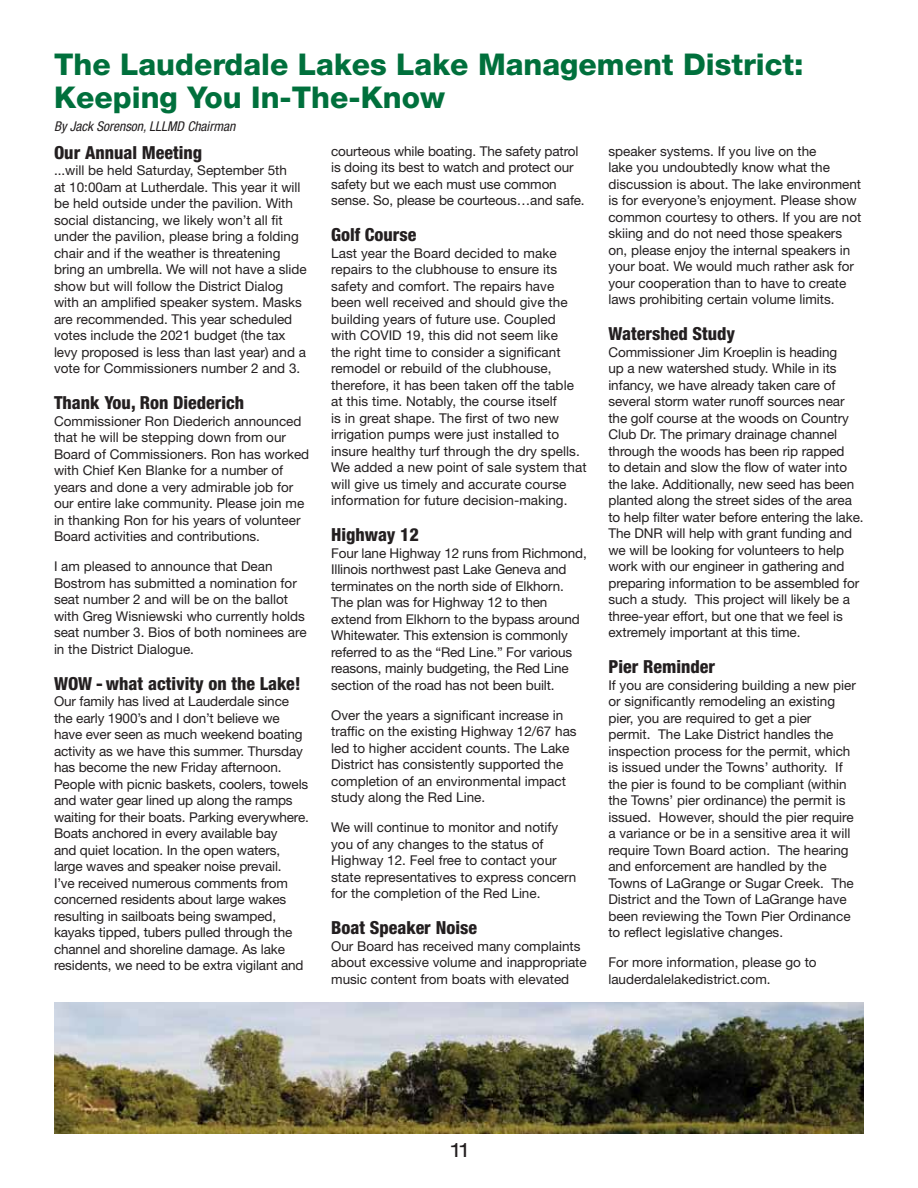
<style>
.page{position:relative;width:918px;height:1188px;background:#fff}
.page>*{position:absolute;margin:0;border:0;box-sizing:border-box;transform-origin:0 0}
.t1{font:800 30px/33px "Helvetica Neue LT Std";color:#00703c}
.t2{font:expanded 19.5px "Helvetica Neue LT Std";color:#231f20}
.t3{font:800 condensed 18px "Helvetica Neue LT Std";color:#231f20}
.t4{font:13.5px/16.5px "Helvetica Neue LT Std";color:#231f20}
.t5{font:italic condensed 13.5px "Helvetica Neue LT Std";color:#231f20}
</style>
<div class="page">
<img style="left:54px;top:1002px;width:810px;height:132px">
<h1 class="t1" style="left:54px;top:48px;width:751px">The Lauderdale Lakes Lake Management District:<br>Keeping You In-The-Know</h1>
<p class="t5" style="left:54px;top:118px;width:183px">By Jack Sorenson, LLLMD Chairman</p>
<h3 class="t3" style="left:54px;top:141px;width:150px">Our Annual Meeting</h3>
<p class="t4" style="left:54px;top:162px;width:254px">...will be held Saturday, September 5th<br>at 10:00am at Lutherdale. This year it will be held outside under the pavilion. With social distancing, we likely won’t all fit under the pavilion, please bring a folding chair and if the weather is threatening bring an umbrella. We will not have a slide show but will follow the District Dialog with an amplified speaker system. Masks are recommended. This year scheduled votes include the 2021 budget (the tax levy proposed is less than last year) and a vote for Commissioners number 2 and 3.</p>
<h3 class="t3" style="left:54px;top:392px;width:192px">Thank You, Ron Diederich</h3>
<p class="t4" style="left:54px;top:413px;width:257px">Commissioner Ron Diederich announced that he will be stepping down from our Board of Commissioners. Ron has worked with Chief Ken Blanke for a number of years and done a very admirable job for our entire lake community. Please join me in thanking Ron for his years of volunteer Board activities and contributions.</p>
<p class="t4" style="left:54px;top:558px;width:254px">I am pleased to announce that Dean Bostrom has submitted a nomination for seat number 2 and will be on the ballot with Greg Wisniewski who currently holds seat number 3. Bios of both nominees are in the District Dialogue.</p>
<h3 class="t3" style="left:54px;top:672px;width:248px">WOW - what activity on the Lake!</h3>
<p class="t4" style="left:54px;top:693px;width:256px">Our family has lived at Lauderdale since the early 1900’s and I don’t believe we have ever seen as much weekend boating activity as we have this summer. Thursday has become the new Friday afternoon.<br>People with picnic baskets, coolers, towels and water gear lined up along the ramps waiting for their boats. Parking everywhere.<br>Boats anchored in every available bay<br>and quiet location. In the open waters, large waves and speaker noise prevail.<br>I’ve received numerous comments from concerned residents about large wakes resulting in sailboats being swamped, kayaks tipped, tubers pulled through the channel and shoreline damage. As lake residents, we need to be extra vigilant and</p>
<p class="t4" style="left:331px;top:142px;width:255px">courteous while boating. The safety patrol is doing its best to watch and protect our safety but we each must use common sense. So, please be courteous…and safe.</p>
<h3 class="t3" style="left:331px;top:224px;width:87px">Golf Course</h3>
<p class="t4" style="left:331px;top:245px;width:257px">Last year the Board decided to make repairs to the clubhouse to ensure its safety and comfort. The repairs have been well received and should give the building years of future use. Coupled<br>with COVID 19, this did not seem like<br>the right time to consider a significant remodel or rebuild of the clubhouse, therefore, it has been taken off the table at this time. Notably, the course itself<br>is in great shape. The first of two new irrigation pumps were just installed to insure healthy turf through the dry spells.<br>We added a new point of sale system that will give us timely and accurate course information for future decision-making.</p>
<h3 class="t3" style="left:331px;top:524px;width:89px">Highway 12</h3>
<p class="t4" style="left:331px;top:545px;width:257px">Four lane Highway 12 runs from Richmond, Illinois northwest past Lake Geneva and terminates on the north side of Elkhorn.<br>The plan was for Highway 12 to then extend from Elkhorn to the bypass around Whitewater. This extension is commonly referred to as the “Red Line.” For various reasons, mainly budgeting, the Red Line section of the road has not been built.</p>
<p class="t4" style="left:331px;top:706px;width:247px">Over the years a significant increase in traffic on the existing Highway 12/67 has led to higher accident counts. The Lake District has consistently supported the completion of an environmental impact study along the Red Line.</p>
<p class="t4" style="left:331px;top:819px;width:247px">We will continue to monitor and notify you of any changes to the status of Highway 12. Feel free to contact your state representatives to express concern for the completion of the Red Line.</p>
<h3 class="t3" style="left:331px;top:917px;width:147px">Boat Speaker Noise</h3>
<p class="t4" style="left:331px;top:938px;width:257px">Our Board has received many complaints about excessive volume and inappropriate music content from boats with elevated</p>
<p class="t4" style="left:608px;top:143px;width:255px">speaker systems. If you live on the<br>lake you undoubtedly know what the discussion is about. The lake environment is for everyone’s enjoyment. Please show common courtesy to others. If you are not skiing and do not need those speakers on, please enjoy the internal speakers in your boat. We would much rather ask for your cooperation than to have to create laws prohibiting certain volume limits.</p>
<h3 class="t3" style="left:608px;top:323px;width:128px">Watershed Study</h3>
<p class="t4" style="left:608px;top:344px;width:257px">Commissioner Jim Kroeplin is heading<br>up a new watershed study. While in its infancy, we have already taken care of several storm water runoff sources near the golf course at the woods on Country Club Dr. The primary drainage channel through the woods has been rip rapped<br>to detain and slow the flow of water into the lake. Additionally, new seed has been planted along the street sides of the area to help filter water before entering the lake.<br>The DNR will help with grant funding and we will be looking for volunteers to help work with our engineer in gathering and preparing information to be assembled for such a study. This project will likely be a three-year effort, but one that we feel is extremely important at this time.</p>
<h3 class="t3" style="left:608px;top:656px;width:108px">Pier Reminder</h3>
<p class="t4" style="left:608px;top:677px;width:249px">If you are considering building a new pier or significantly remodeling an existing pier, you are required to get a pier permit. The Lake District handles the inspection process for the permit, which is issued under the Towns’ authority. If the pier is found to be compliant (within the Towns’ pier ordinance) the permit is issued. However, should the pier require a variance or be in a sensitive area it will require Town Board action. The hearing and enforcement are handled by the Towns of LaGrange or Sugar Creek. The District and the Town of LaGrange have been reviewing the Town Pier Ordinance to reflect legislative changes.</p>
<p class="t4" style="left:608px;top:954px;width:210px">For more information, please go to lauderdalelakedistrict.com.</p>
<h2 class="t2" style="left:452px;top:1138px;width:19px">11</h2>
</div>
